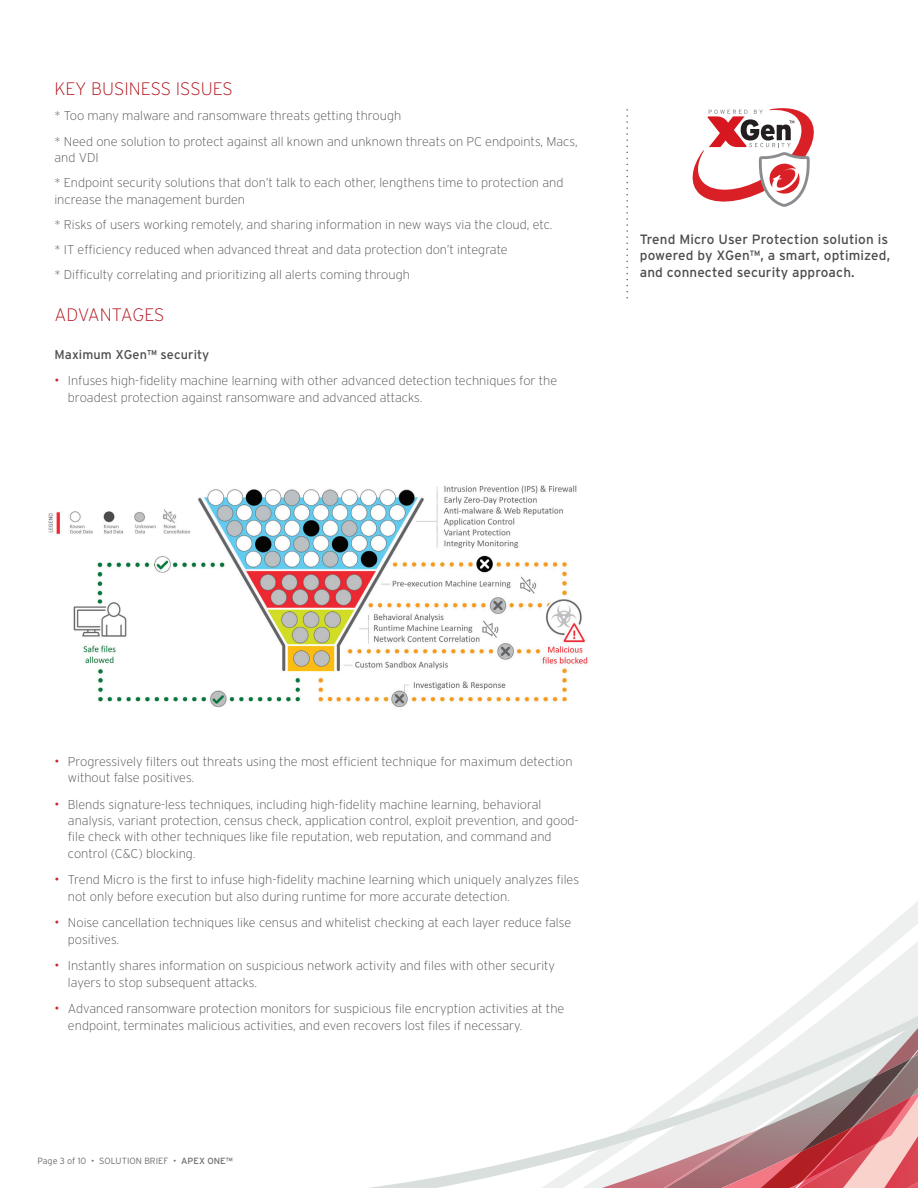
<style>
.page{position:relative;width:918px;height:1188px;background:#fff}
.page>*{position:absolute;margin:0;border:0;box-sizing:border-box;transform-origin:0 0}
.t1{font:200 18px "Interstate";color:#b00d15}
.t2{font:13.5px/16.5px "Interstate";letter-spacing:.01em;color:#4b4c4d}
.t3{font:200 12.75px/16.5px "Interstate";color:#4b4c4d}
.t4{font:12.75px "Interstate";letter-spacing:.01em;color:#4b4c4d}
.t5{font:300 9px "Interstate";color:#6c6d70}
.s1{font-weight:300;font-size:13.5px;color:#d1232a}
.s2{font-weight:400}
</style>
<div class="page">
<svg style="left:368px;top:901px;width:550px;height:287px"></svg>
<svg style="left:692px;top:108px;width:122px;height:99px"></svg>
<svg style="left:626px;top:110px;width:2px;height:188px"></svg>
<img style="left:48px;top:485px;width:540px;height:223px">
<h1 class="t1" style="left:54px;top:78px;width:180px">KEY BUSINESS ISSUES</h1>
<p class="t3" style="left:54px;top:103px;width:525px;line-height:25.2px">* Too many malware and ransomware threats getting through<br>* Need one solution to protect against all known and unknown threats on PC endpoints, Macs,</p>
<p class="t3" style="left:54px;top:145px;width:510px;line-height:25.2px">and VDI<br>* Endpoint security solutions that don’t talk to each other, lengthens time to protection and</p>
<p class="t3" style="left:54px;top:186px;width:500px;line-height:25.2px">increase the management burden<br>* Risks of users working remotely, and sharing information in new ways via the cloud, etc. * IT efficiency reduced when advanced threat and data protection don’t integrate<br>* Difficulty correlating and prioritizing all alerts coming through</p>
<h1 class="t1" style="left:54px;top:303px;width:112px">ADVANTAGES</h1>
<p class="t4" style="left:54px;top:347px;width:156px">Maximum XGen™ security</p>
<p class="t3" style="left:68px;top:373px;width:491px;text-indent:-14px"><span class="s1">•</span> Infuses high-fidelity machine learning with other advanced detection techniques for the broadest protection against ransomware and advanced attacks.</p>
<p class="t2" style="left:640px;top:230px;width:252px">Trend Micro User Protection solution is powered by XGen™, a smart, optimized, and connected security approach.</p>
<p class="t3" style="left:68px;top:753px;width:506px;text-indent:-14px"><span class="s1">•</span> Progressively filters out threats using the most efficient technique for maximum detection without false positives.</p>
<p class="t3" style="left:68px;top:796px;width:512px;text-indent:-14px"><span class="s1">•</span> Blends signature-less techniques, including high-fidelity machine learning, behavioral analysis, variant protection, census check, application control, exploit prevention, and good&shy;file check with other techniques like file reputation, web reputation, and command and control (C&amp;C) blocking.</p>
<p class="t3" style="left:68px;top:872px;width:513px;text-indent:-14px"><span class="s1">•</span> Trend Micro is the first to infuse high-fidelity machine learning which uniquely analyzes files not only before execution but also during runtime for more accurate detection.</p>
<p class="t3" style="left:68px;top:915px;width:505px;text-indent:-14px"><span class="s1">•</span> Noise cancellation techniques like census and whitelist checking at each layer reduce false positives.</p>
<p class="t3" style="left:68px;top:958px;width:489px;text-indent:-14px"><span class="s1">•</span> Instantly shares information on suspicious network activity and files with other security layers to stop subsequent attacks.</p>
<p class="t3" style="left:68px;top:1001px;width:498px;text-indent:-14px"><span class="s1">•</span> Advanced ransomware protection monitors for suspicious file encryption activities at the endpoint, terminates malicious activities, and even recovers lost files if necessary.</p>
<p class="t5" style="left:38px;top:1155px;width:197px">Page 3 of 10 • SOLUTION BRIEF • <span class="s2">APEX ONE™</span></p>
</div>
